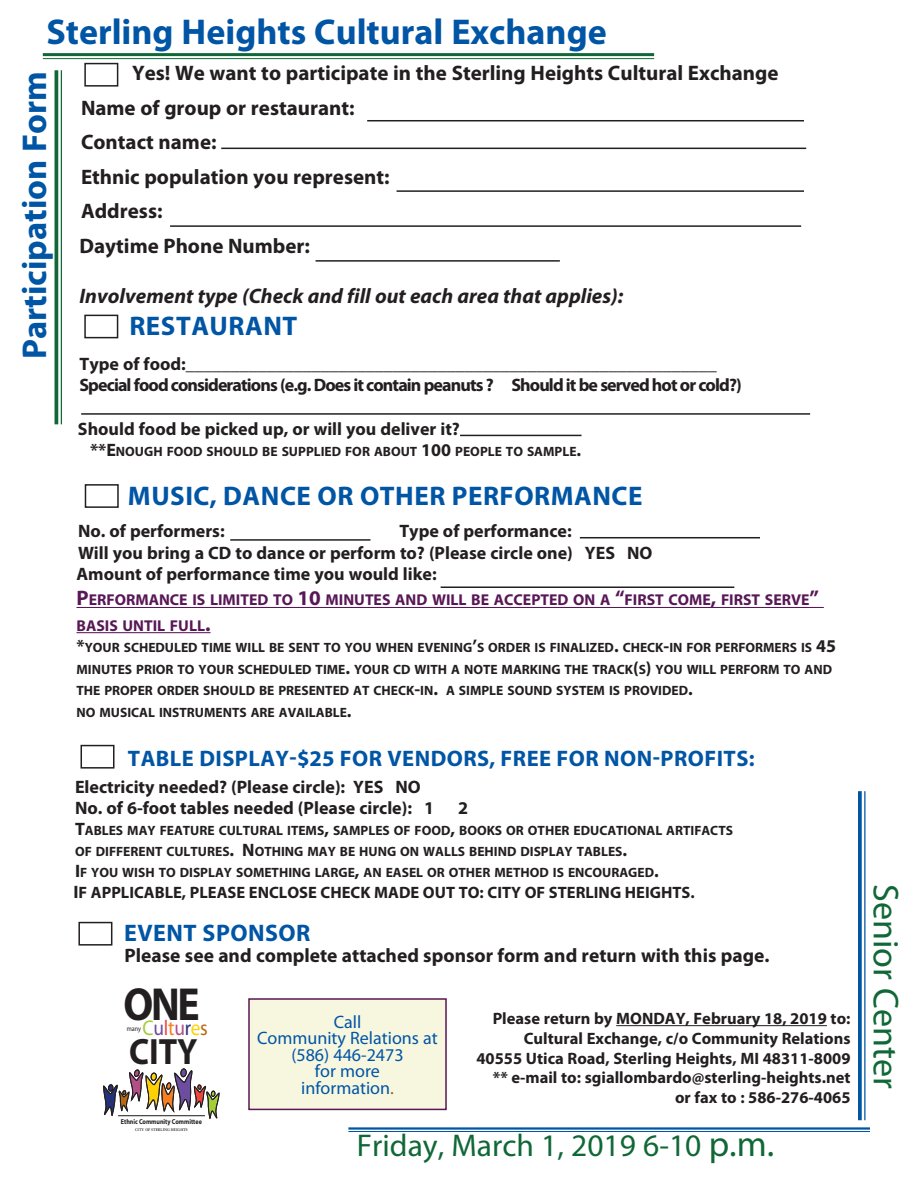
<style>
.page{position:relative;width:918px;height:1188px;background:#fff}
.page>*{position:absolute;margin:0;border:0;box-sizing:border-box;transform-origin:0 0}
.t1{font:700 46.5px "Myriad";color:#231f20;scale:.89 1}
.t2{font:700 36.75px "Myriad";color:#231f20;scale:.92 1}
.t3{font:700 36px "Myriad Pro";color:#0155a5}
.t4{font:36px "Myriad Pro";color:#0f6836}
.t5{font:700 34.5px "Myriad Pro";color:#0155a5}
.t6{font:31.5px "Myriad Pro";color:#0f6836}
.t7{font:700 27px "Myriad Pro";letter-spacing:.02em;color:#0155a5}
.t8{font:700 24px "Myriad Pro";letter-spacing:.02em;color:#0155a5}
.t9{font:700 22.5px "Myriad Pro";letter-spacing:.02em;color:#0155a5}
.t10{font:21.3px "Myriad";letter-spacing:-.01em;color:#a3cd39;scale:.9 1}
.t11{font:700 21px/34.5px "Myriad Pro";color:#231f20}
.t12{font:italic 700 21px "Myriad Pro";color:#231f20}
.t13{font:700 19.5px "Myriad Pro";color:#231f20}
.t14{font:700 18px/21.6px "Myriad Pro";color:#231f20}
.t15{font:700 18px/21.6px "Myriad Pro";letter-spacing:-.05em;color:#231f20}
.t16{font:18px/16.5px "Myriad Pro";color:#0155a5;text-align:center}
.t17{font:700 16.5px/19.8px "Myriad Pro";color:#231f20;text-align:right}
.t18{font:700 16.5px "Myriad Pro";color:#231f20}
.t19{font:700 15.75px/25.2px "Myriad Pro";color:#581756}
.t20{font:700 13.5px/21.6px "Myriad Pro";color:#231f20}
.t21{font:700 7.05px "Myriad";color:#231f20;scale:.85 1}
.t22{font:7.05px "Myriad";color:#231f20;scale:.85 1}
.t23{font:700 4.5px "Garamond Three";color:#231f20;scale:.87 1}
.s1{font-size:18px}
.s2{font-size:21px}
.s3{color:#6d4d9f}
.s4{color:#ef463c}
.s5{color:#f57f21}
.s6{color:#b24f87}
.s7{color:#243279}
.s8{color:#fed105}
.s9{color:#b96812}
.s10{font-size:36px}
.s11{color:#9d5e2e}
</style>
<div class="page">
<hr style="left:77px;top:607px;width:747px;height:1px;background:#581756">
<hr style="left:77px;top:632px;width:134px;height:1px;background:#581756">
<hr style="left:221px;top:148px;width:585px;height:1px;background:#231f20">
<div style="left:84px;top:315px;width:34px;height:23px;border:2px solid #231f20"></div>
<hr style="left:460px;top:435px;width:122px;height:1px;background:#231f20">
<div style="left:85px;top:484px;width:34px;height:24px;border:2px solid #231f20"></div>
<hr style="left:580px;top:537px;width:180px;height:1px;background:#231f20">
<div style="left:81px;top:745px;width:34px;height:24px;border:2px solid #231f20"></div>
<div style="left:78px;top:922px;width:34px;height:24px;border:2px solid #231f20"></div>
<hr style="left:864px;top:791px;width:2px;height:329px;background:#0155a5">
<svg style="left:858px;top:791px;width:4px;height:329px"></svg>
<hr style="left:616px;top:1025px;width:211px;height:1px;background:#231f20">
<div style="left:249px;top:999px;width:197px;height:110px;background:#f7f7df"></div>
<div style="left:248px;top:998px;width:199px;height:112px;border:2px solid #581756"></div>
<hr style="left:81px;top:413px;width:729px;height:2px;background:#231f20">
<hr style="left:441px;top:586px;width:293px;height:2px;background:#231f20">
<hr style="left:230px;top:539px;width:140px;height:2px;background:#231f20">
<div style="left:84px;top:63px;width:34px;height:24px;border:2px solid #231f20"></div>
<hr style="left:367px;top:120px;width:437px;height:1px;background:#231f20">
<hr style="left:397px;top:190px;width:407px;height:2px;background:#231f20">
<hr style="left:316px;top:260px;width:244px;height:2px;background:#231f20">
<hr style="left:170px;top:225px;width:631px;height:2px;background:#231f20">
<hr style="left:348px;top:1127px;width:522px;height:3px;background:#0155a5">
<hr style="left:348px;top:1131px;width:522px;height:1px;background:#0155a5">
<hr style="left:61px;top:70px;width:1px;height:354px;background:#0f6836">
<hr style="left:55px;top:70px;width:3px;height:354px;background:#0f6836">
<hr style="left:43px;top:53px;width:611px;height:3px;background:#0f6836">
<hr style="left:43px;top:58px;width:611px;height:1px;background:#0f6836">
<svg style="left:103px;top:1068px;width:117px;height:51px"></svg>
<p class="t3" style="left:46px;top:9px;width:562px">Sterling Heights Cultural Exchange</p>
<p class="t5" style="left:12px;top:359px;width:290px;rotate:-90deg">Participation Form</p>
<p class="t11" style="left:80px;top:55px;width:701px;text-indent:53px">Yes! We want to participate in the Sterling Heights Cultural Exchange<br>Name of group or restaurant:<br>Contact name:<br>Ethnic population you represent:<br>Address:<br>Daytime Phone Number:</p>
<p class="t12" style="left:80px;top:282px;width:545px">Involvement type (Check and fill out each area that applies):</p>
<p class="t7" style="left:129px;top:309px;width:169px">RESTAURANT</p>
<p class="t15" style="left:80px;top:352px;width:664px">Type of food:___________________________________________________________<br>Special food considerations (e.g. Does it contain peanuts ? Should it be served hot or cold?)</p>
<p class="t14" style="left:78px;top:417px;width:383px">Should food be picked up, or will you deliver it?</p>
<p class="t20" style="left:90px;top:440px;width:493px"><span class="s1">**E</span>NOUGH FOOD SHOULD BE SUPPLIED FOR ABOUT <span class="s1">100</span> PEOPLE TO SAMPLE<span class="s1">.</span></p>
<p class="t7" style="left:128px;top:478px;width:516px">MUSIC, DANCE OR OTHER PERFORMANCE</p>
<p class="t14" style="left:78px;top:520px;width:148px">No. of performers:</p>
<p class="t14" style="left:77px;top:520px;width:577px;text-indent:323px">Type of performance:<br>Will you bring a CD to dance or perform to? (Please circle one) YES NO<br>Amount of performance time you would like:</p>
<p class="t19" style="left:77px;top:587px;width:744px"><span class="s2">P</span>ERFORMANCE IS LIMITED TO <span class="s2">10</span> MINUTES AND WILL BE ACCEPTED ON A <span class="s2">“</span>FIRST COME<span class="s2">,</span> FIRST SERVE<span class="s2">”<br></span>BASIS UNTIL FULL<span class="s2">.</span></p>
<p class="t20" style="left:77px;top:636px;width:761px"><span class="s1">*</span>YOUR SCHEDULED TIME WILL BE SENT TO YOU WHEN EVENING<span class="s1">’</span>S ORDER IS FINALIZED<span class="s1">.</span> CHECK<span class="s1">-</span>IN FOR PERFORMERS IS <span class="s1">45<br></span>MINUTES PRIOR TO YOUR SCHEDULED TIME<span class="s1">.</span> YOUR CD WITH A NOTE MARKING THE TRACK<span class="s1">(</span>S<span class="s1">)</span> YOU WILL PERFORM TO AND THE PROPER ORDER SHOULD BE PRESENTED AT CHECK<span class="s1">-</span>IN<span class="s1">.</span> A SIMPLE SOUND SYSTEM IS PROVIDED<span class="s1">.<br></span>NO MUSICAL INSTRUMENTS ARE AVAILABLE<span class="s1">.</span></p>
<p class="t9" style="left:128px;top:743px;width:628px">TABLE DISPLAY-$25 FOR VENDORS, FREE FOR NON-PROFITS:</p>
<p class="t14" style="left:75px;top:775px;width:361px;line-height:21px">Electricity needed? (Please circle): YES NO<br>No. of 6-foot tables needed (Please circle): 1</p>
<p class="t14" style="left:458px;top:796px;width:11px">2</p>
<p class="t20" style="left:75px;top:819px;width:660px;line-height:21px"><span class="s1">T</span>ABLES MAY FEATURE CULTURAL ITEMS<span class="s1">,</span> SAMPLES OF FOOD<span class="s1">,</span> BOOKS OR OTHER EDUCATIONAL ARTIFACTS<br>OF DIFFERENT CULTURES<span class="s1">. N</span>OTHING MAY BE HUNG ON WALLS BEHIND DISPLAY TABLES<span class="s1">.<br>I</span> F YOU WISH TO DISPLAY SOMETHING LARGE<span class="s1">,</span> AN EASEL OR OTHER METHOD IS ENCOURAGED<span class="s1">.</span></p>
<p class="t18" style="left:74px;top:881px;width:28px"><span class="s1">I</span>FAPPLICABL</p>
<p class="t18" style="left:173px;top:881px;width:96px">E, PLEASE ENCLOS</p>
<p class="t18" style="left:308px;top:881px;width:79px">E CHECK MAD</p>
<p class="t18" style="left:411px;top:881px;width:24px">E OUT</p>
<p class="t18" style="left:459px;top:881px;width:39px">TO : CITY</p>
<p class="t18" style="left:525px;top:881px;width:61px">OF STERLING</p>
<p class="t18" style="left:625px;top:881px;width:30px">HEIGHTS</p>
<p class="t18" style="left:690px;top:881px;width:6px">.</p>
<p class="t8" style="left:124px;top:917px;width:188px">EVENT SPONSOR</p>
<p class="t13" style="left:125px;top:943px;width:646px">Please see and complete attached sponsor form and return with this page.</p>
<p class="t1" style="left:123px;top:981px;width:87px">ONE</p>
<p class="t2" style="left:129px;top:1032px;width:76px">CITY</p>
<p class="t10" style="left:143px;top:1018px;width:74px">C<span class="s3">u</span><span class="s4">l</span><span class="s5">t</span><span class="s6">u</span><span class="s7">r</span><span class="s8">e</span><span class="s9">s</span></p>
<p class="t22" style="left:127px;top:1025px;width:18px">many</p>
<p class="t21" style="left:121px;top:1118px;width:97px">Ethnic Community Committee</p>
<p class="t23" style="left:135px;top:1127px;width:62px">CITY OF STERLING HEIGHTS</p>
<p class="t17" style="left:476px;top:1008px;width:376px">Please return by MONDAY, February 18, 2019 to:<br>Cultural Exchange, c/o Community Relations 40555 Utica Road, Sterling Heights, MI 48311-8009 ** e-mail to: sgiallombardo@sterling-heights.net or fax to : 586-276-4065</p>
<p class="t6" style="left:357px;top:1126px;width:419px">Friday, March 1, 2019 6-10 <span class="s10">p.m.</span></p>
<p class="t16" style="left:257px;top:1013px;width:182px">Call<br>Community Relations at (586) 446-2473<br>for more<br>information<span class="s11">.</span></p>
<p class="t4" style="left:908px;top:884px;width:206px;rotate:90deg">Senior Center</p>
</div>
